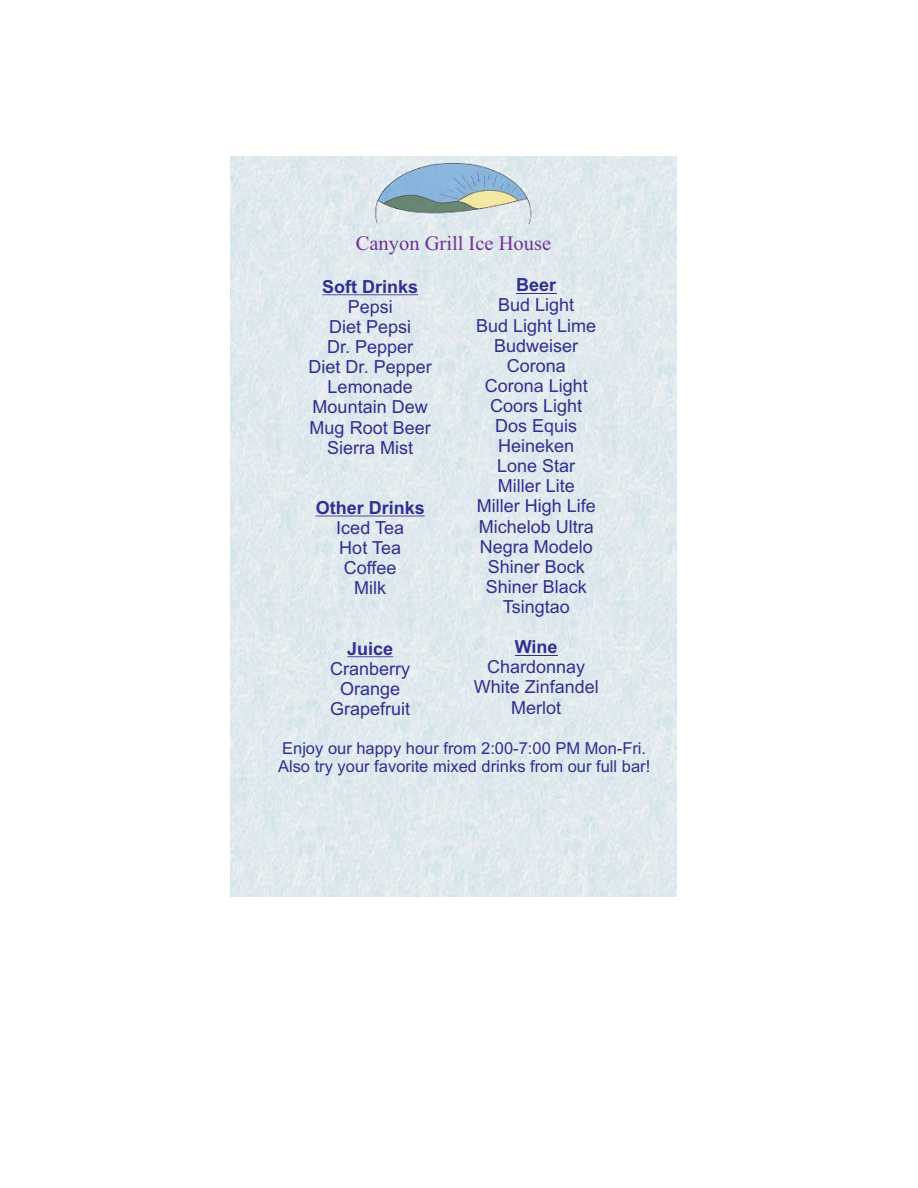
<style>
.page{position:relative;width:918px;height:1188px;background:#fff}
.page>*{position:absolute;margin:0;border:0;box-sizing:border-box;transform-origin:0 0}
.t1{font:20.55px "Times New Roman";color:#6f3294}
.t2{font:18px/20.1px "Arial";color:#2e3092;text-align:center}
.t3{font:700 18px "Arial";color:#2e3092}
.t4{font:16.5px/18.5px "Arial";color:#2e3092}
</style>
<div class="page">
<img style="left:230px;top:157px;width:447px;height:739px">
<hr style="left:322px;top:294px;width:96px;height:1px;background:#2e3092">
<hr style="left:316px;top:516px;width:109px;height:1px;background:#2e3092">
<hr style="left:347px;top:656px;width:46px;height:1px;background:#2e3092">
<hr style="left:516px;top:293px;width:40px;height:1px;background:#2e3092">
<hr style="left:515px;top:655px;width:43px;height:1px;background:#2e3092">
<img style="left:373px;top:156px;width:161px;height:72px">
<p class="t1" style="left:356px;top:236px;width:197px">Canyon Grill Ice House</p>
<p class="t3" style="left:516px;top:278px;width:42px">Beer</p>
<p class="t2" style="left:476px;top:297px;width:122px">Bud Light<br>Bud Light Lime<br>Budweiser<br>Corona<br>Corona Light<br>Coors Light<br>Dos Equis<br>Heineken<br>Lone Star<br>Miller Lite<br>Miller High Life<br>Michelob Ultra<br>Negra Modelo<br>Shiner Bock<br>Shiner Black<br>Tsingtao</p>
<p class="t3" style="left:515px;top:640px;width:44px">Wine</p>
<p class="t2" style="left:474px;top:659px;width:127px">Chardonnay<br>White Zinfandel<br>Merlot</p>
<p class="t4" style="left:278px;top:740px;width:374px">Enjoy our happy hour from 2:00-7:00 PM Mon-Fri.<br>Also try your favorite mixed drinks from our full bar!</p>
<p class="t3" style="left:322px;top:280px;width:98px">Soft Drinks</p>
<p class="t2" style="left:309px;top:298px;width:125px">Pepsi<br>Diet Pepsi<br>Dr. Pepper<br>Diet Dr. Pepper<br>Lemonade<br>Mountain Dew<br>Mug Root Beer<br>Sierra Mist</p>
<p class="t3" style="left:316px;top:501px;width:111px">Other Drinks</p>
<p class="t2" style="left:336px;top:519px;width:69px">Iced Tea<br>Hot Tea<br>Coffee<br>Milk</p>
<p class="t3" style="left:347px;top:642px;width:48px">Juice</p>
<p class="t2" style="left:330px;top:660px;width:82px">Cranberry<br>Orange<br>Grapefruit</p>
</div>
